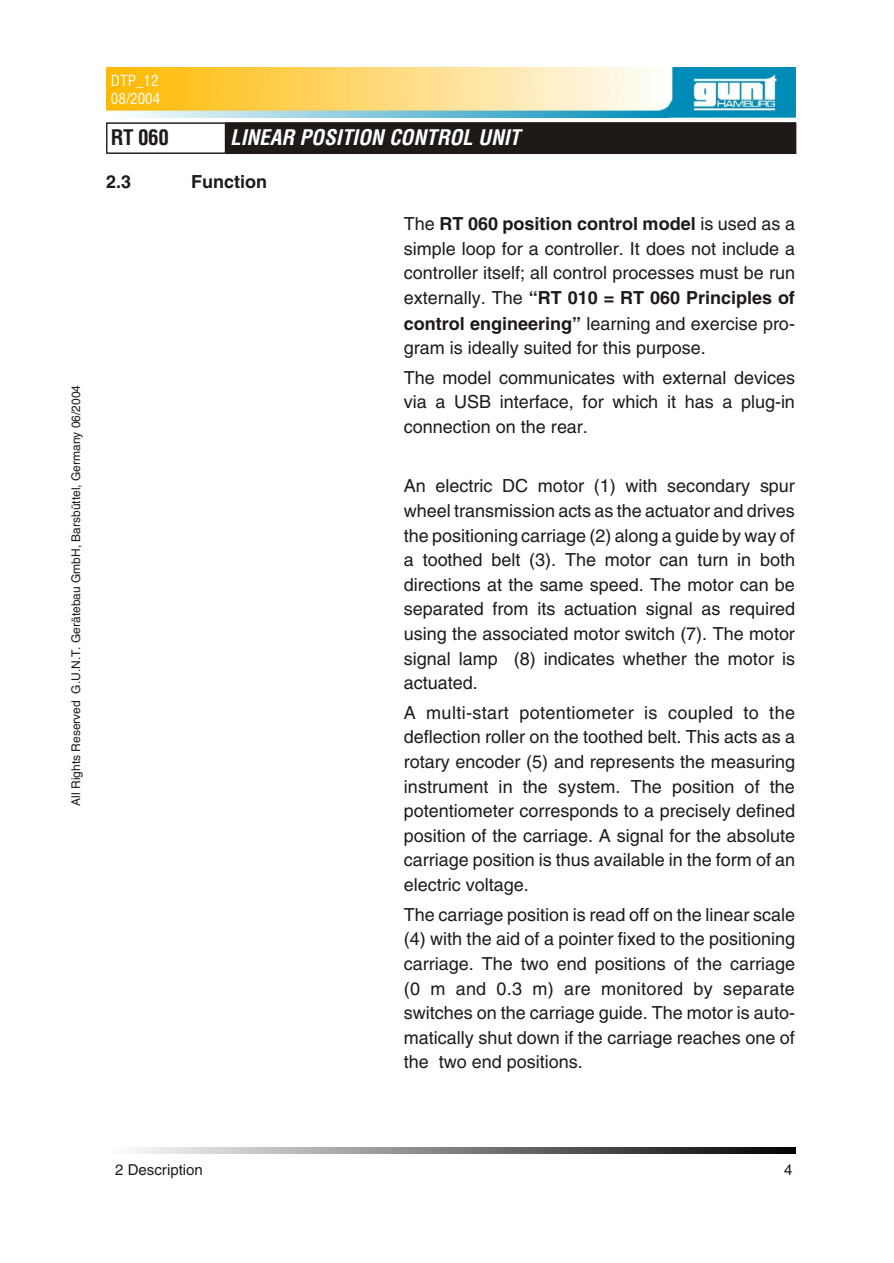
<style>
.page{position:relative;width:894px;height:1263px;background:#fff}
.page>*{position:absolute;margin:0;border:0;box-sizing:border-box;transform-origin:0 0}
.t1{font:italic 700 condensed 21px "Helvetica";color:#fff}
.t2{font:700 condensed 21px "Helvetica";color:#1f1a17}
.t3{font:18px/24.6px "Helvetica";color:#1f1a17;text-align:justify}
.t4{font:700 18px "Helvetica";color:#1f1a17}
.t5{font:15px "Helvetica";color:#1f1a17}
.t6{font:condensed 15px/18px "Helvetica";letter-spacing:.005em;color:#fff}
.t7{font:12px "Helvetica";color:#1f1a17}
.s1{font-weight:700}
</style>
<div class="page">
<img style="left:139px;top:1147px;width:656px;height:6px">
<img style="left:107px;top:68px;width:688px;height:50px">
<div style="left:106px;top:123px;width:120px;height:31px;border:1px solid #1f1a17"></div>
<div style="left:226px;top:123px;width:570px;height:31px;background:#1f1a17"></div>
<p class="t7" style="left:71px;top:694px;width:310px;rotate:-90deg">G U. N. T . G. uabe t ä r e G m Hb B, , l e t t übs r a G mr e yna 4002 / 60</p>
<p class="t7" style="left:71px;top:806px;width:107px;rotate:-90deg">A l l R sthgi R devrese</p>
<p class="t6" style="left:111px;top:73px;width:51px">DTP_12<br>08/2004</p>
<p class="t2" style="left:111px;top:130px;width:60px">RT 060</p>
<p class="t1" style="left:230px;top:130px;width:291px">LINEAR POSITION CONTROL UNIT</p>
<p class="t4" style="left:106px;top:174px;width:26px">2.3</p>
<p class="t4" style="left:191px;top:174px;width:77px">Func tion</p>
<p class="t3" style="left:404px;top:213px;width:393px">The <span class="s1">RT 060 po si tion con trol model</span> is used as a sim ple loop for a con trol ler. It does not in clude a con trol ler it self; all con trol pro cesses must be run ex ter nally. The <span class="s1">“RT 010 = RT 060 Prin ci ples of con trol en gi neer ing”</span> learn ing and ex er cise pro - gram is ide ally suited for this purpose.</p>
<p class="t3" style="left:404px;top:367px;width:393px">The model com mu ni cates with ex ter nal de vices via a USB in ter face, for which it has a plug-in connection on the rear.</p>
<p class="t3" style="left:404px;top:475px;width:393px">An elec tric DC mo tor (1) with sec ond ary spur wheel trans mis sion acts as the ac tu a tor and drives the po si tion ing car riage (2) along a guide by way of a toothed belt (3). The mo tor can turn in both directions at the same speed. The mo tor can be sep a rated from its ac tu a tion sig nal as re quired using the as so ci ated mo tor switch (7). The mo tor sig nal lamp (8) in di cates whether the motor is actuated.</p>
<p class="t3" style="left:404px;top:702px;width:393px">A multi-start po ten ti om e ter is cou pled to the deflection roller on the toothed belt. This acts as a ro tary en coder (5) and rep re sents the mea sur ing in stru ment in the sys tem. The po si tion of the potentiometer cor re sponds to a pre cisely de fined po si tion of the car riage. A sig nal for the ab so lute car riage po si tion is thus avail able in the form of an electric voltage.</p>
<p class="t3" style="left:404px;top:903px;width:393px">The car riage po si tion is read off on the lin ear scale (4) with the aid of a pointer fixed to the po si tion ing car riage. The two end po si tions of the car riage (0 m and 0.3 m) are mon i tored by sep a rate switches on the carriage guide. The mo tor is au to - mat i cally shut down if the car riage reaches one of the two end positions.</p>
<p class="t5" style="left:115px;top:1163px;width:89px">2 De scrip tion</p>
<p class="t5" style="left:784px;top:1163px;width:10px">4</p>
</div>
